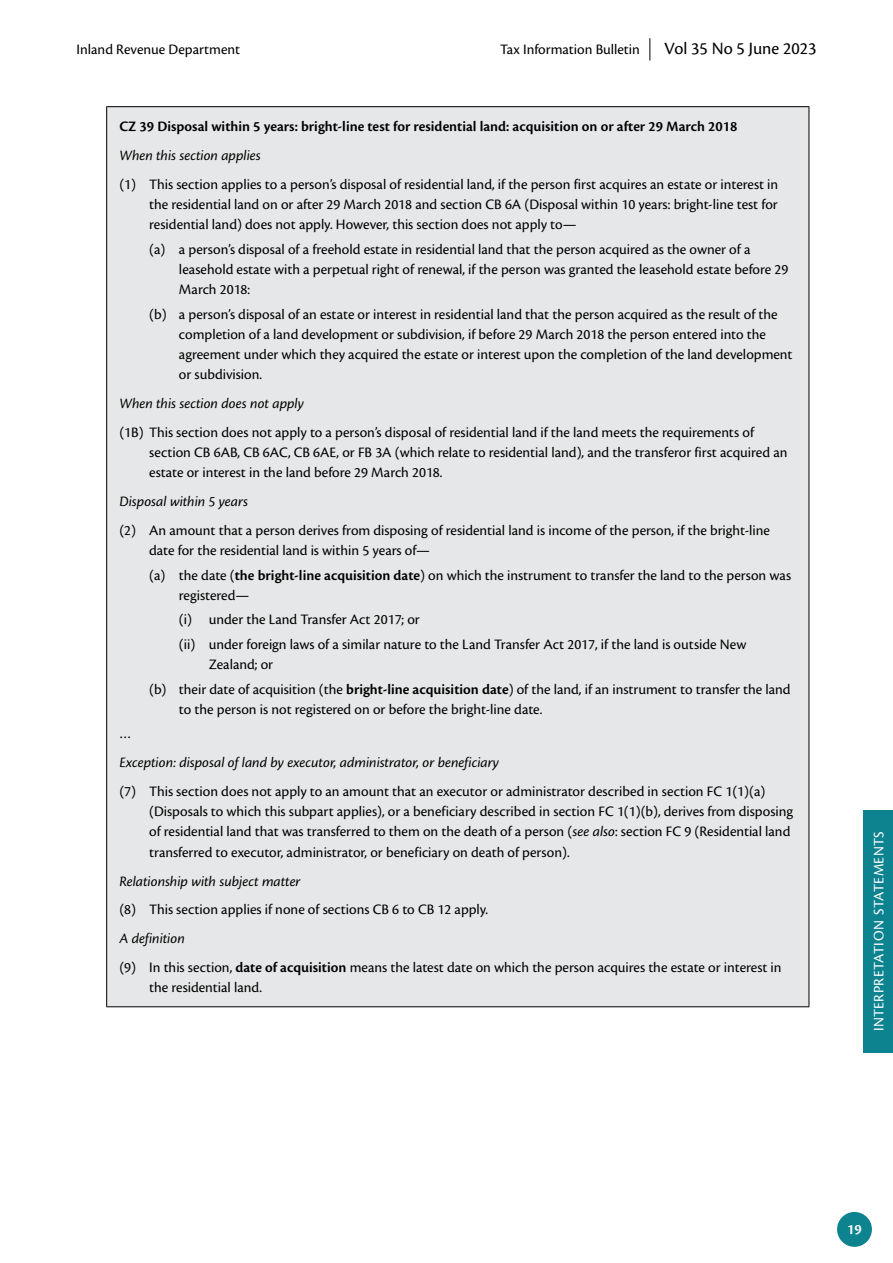
<style>
.page{position:relative;width:893px;height:1263px;background:#fff}
.page>*{position:absolute;margin:0;border:0;box-sizing:border-box;transform-origin:0 0}
.t1{font:18px "Cronos Pro";color:#000}
.t2{font:15px/20.2px "Cronos Pro";color:#000}
.t3{font:italic 15px "Cronos Pro";letter-spacing:-.005em;color:#000}
.t4{font:600 15px "Cronos Pro";color:#000}
.t5{font:15px "Cronos Pro";letter-spacing:.025em;color:#fff}
.t6{font:600 15px "Cronos Pro";color:#fff}
.s1{font-weight:600}
.s2{font-style:italic}
</style>
<div class="page">
<div style="left:863px;top:810px;width:30px;height:242px;background:#0d8390"></div>
<div style="left:107px;top:107px;width:702px;height:900px;background:#e6e7e8"></div>
<hr style="left:106px;top:106px;width:703px;height:1px;background:#000">
<hr style="left:106px;top:107px;width:1px;height:899px;background:#000">
<hr style="left:809px;top:107px;width:1px;height:899px;background:#000">
<hr style="left:106px;top:1006px;width:703px;height:1px;background:#000">
<svg style="left:649px;top:38px;width:1px;height:23px"></svg>
<div style="left:837px;top:1212px;width:35px;height:35px;background:#0d8390;border-radius:50%"></div>
<p class="t2" style="left:77px;top:39px;width:165px">Inland Revenue Department</p>
<p class="t1" style="left:664px;top:38px;width:154px">Vol 35 No 5 June 2023</p>
<p class="t2" style="left:500px;top:39px;width:141px">Tax Information Bulletin</p>
<p class="t4" style="left:119px;top:118px;width:620px">CZ 39 Disposal within 5 years: bright-line test for residential land: acquisition on or after 29 March 2018</p>
<p class="t3" style="left:119px;top:147px;width:143px">When this section applies</p>
<p class="t2" style="left:149px;top:174px;width:631px;text-align:justify;text-indent:-30px">(1) This section applies to a person’s disposal of residential land, if the person first acquires an estate or interest in the residential land on or after 29 March 2018 and section CB 6A (Disposal within 10 years: bright-line test for residential land) does not apply. However, this section does not apply to—</p>
<p class="t2" style="left:179px;top:239px;width:611px;text-indent:-30px">(a) a person’s disposal of a freehold estate in residential land that the person acquired as the owner of a leasehold estate with a perpetual right of renewal, if the person was granted the leasehold estate before 29<br>March 2018:</p>
<p class="t2" style="left:179px;top:304px;width:615px;text-indent:-30px">(b) a person’s disposal of an estate or interest in residential land that the person acquired as the result of the completion of a land development or subdivision, if before 29 March 2018 the person entered into the agreement under which they acquired the estate or interest upon the completion of the land development or subdivision.</p>
<p class="t3" style="left:119px;top:395px;width:186px">When this section does not apply</p>
<p class="t2" style="left:149px;top:422px;width:640px;text-indent:-30px">(1B) This section does not apply to a person’s disposal of residential land if the land meets the requirements of section CB 6AB, CB 6AC, CB 6AE, or FB 3A (which relate to residential land), and the transferor first acquired an estate or interest in the land before 29 March 2018.</p>
<p class="t3" style="left:119px;top:493px;width:130px">Disposal within 5 years</p>
<p class="t2" style="left:149px;top:520px;width:622px;text-indent:-30px">(2) An amount that a person derives from disposing of residential land is income of the person, if the bright-line date for the residential land is within 5 years of—</p>
<p class="t2" style="left:179px;top:565px;width:614px;text-indent:-30px">(a) the date (<span class="s1">the bright-line acquisition date</span>) on which the instrument to transfer the land to the person was registered—</p>
<p class="t2" style="left:179px;top:608px;width:569px;line-height:24.5px">(i) under the Land Transfer Act 2017; or<br>(ii) under foreign laws of a similar nature to the Land Transfer Act 2017, if the land is outside New</p>
<p class="t2" style="left:149px;top:652px;width:643px;line-height:24.5px;text-indent:60px">Zealand; or<br>(b) their date of acquisition (the <span class="s1">bright-line acquisition date</span>) of the land, if an instrument to transfer the land</p>
<p class="t2" style="left:179px;top:699px;width:365px">to the person is not registered on or before the bright-line date.</p>
<p class="t2" style="left:119px;top:724px;width:13px">…</p>
<p class="t3" style="left:119px;top:754px;width:381px">Exception: disposal of land by executor, administrator, or beneficiary</p>
<p class="t2" style="left:149px;top:781px;width:645px;text-indent:-30px">(7) This section does not apply to an amount that an executor or administrator described in section FC 1(1)(a) (Disposals to which this subpart applies), or a beneficiary described in section FC 1(1)(b), derives from disposing of residential land that was transferred to them on the death of a person (<span class="s2">see also</span>: section FC 9 (Residential land transferred to executor, administrator, or beneficiary on death of person).</p>
<p class="t3" style="left:119px;top:872px;width:183px">Relationship with subject matter</p>
<p class="t2" style="left:119px;top:899px;width:370px">(8) This section applies if none of sections CB 6 to CB 12 apply.</p>
<p class="t2" style="left:119px;top:924px;width:664px;line-height:28.8px"><span class="s2">A definition<br></span>(9) In this section, <span class="s1">date of acquisition</span> means the latest date on which the person acquires the estate or interest in</p>
<p class="t2" style="left:149px;top:977px;width:114px">the residential land.</p>
<p class="t5" style="left:870px;top:1031px;width:201px;rotate:-90deg">INTERPRETATION STATEMENTS</p>
<p class="t6" style="left:847px;top:1220px;width:16px">19</p>
</div>
